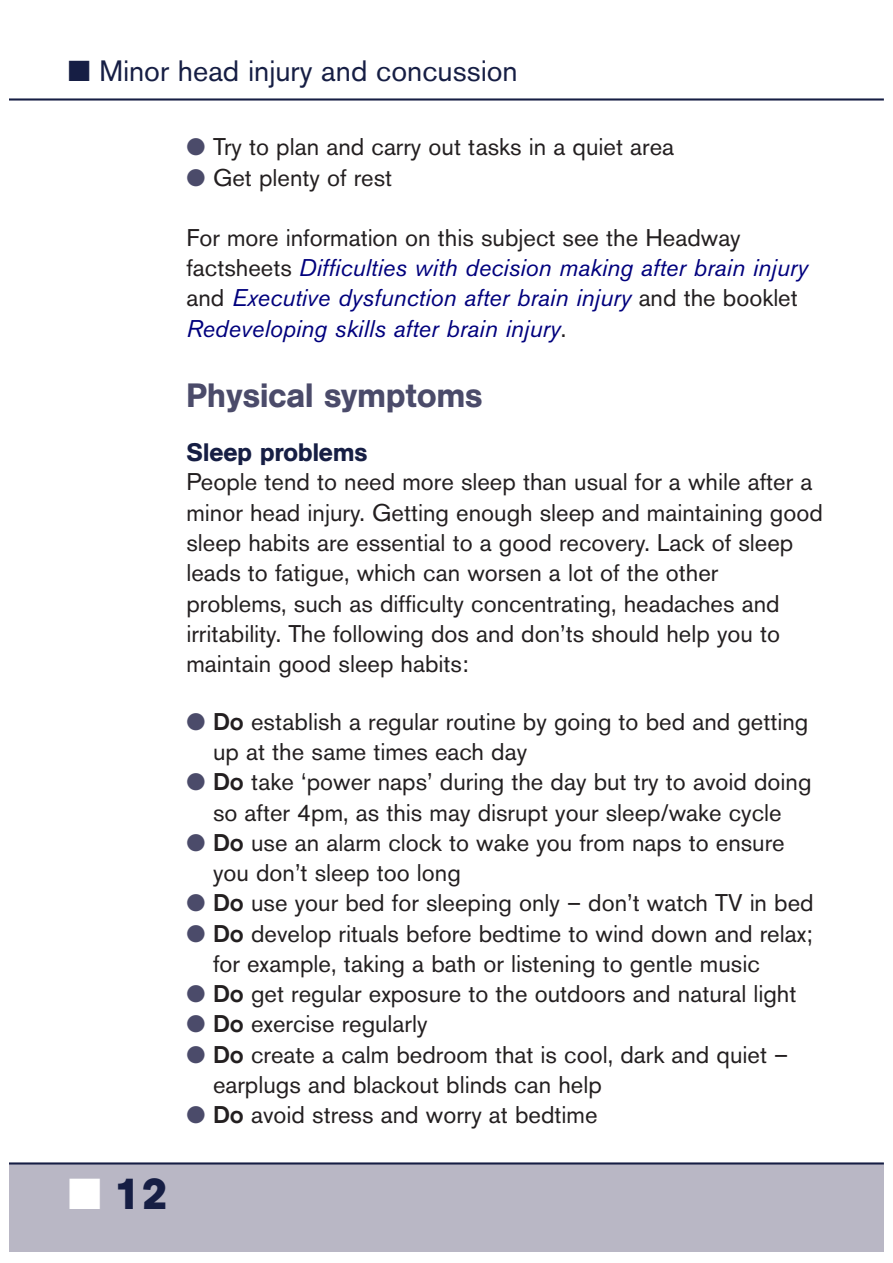
<style>
.page{position:relative;width:893px;height:1263px;background:#fff}
.page>*{position:absolute;margin:0;border:0;box-sizing:border-box;transform-origin:0 0}
.t1{font:700 43.8px "AG Book BQ";color:#161e44}
.t2{font:500 33.3px "AG Book BQ";color:#4b4b6a}
.t3{font:29.25px "Akzidenz Grotesk BE";color:#161e44}
.t4{font:500 25.05px "AG Book BQ";color:#161e44}
.t5{font:24px/30.3px "Akzidenz Grotesk BE";color:#231f20}
.t6{font:italic 24px/30.3px "Akzidenz Grotesk BE";color:#00007d}
.s1{color:#4b4b6a}
.s2{font-style:normal;color:#231f20}
.s3{color:#fff}
.s4{font-weight:500}
</style>
<div class="page">
<div style="left:9px;top:1163px;width:875px;height:89px;background:#b9b7c5"></div>
<hr style="left:9px;top:98px;width:875px;height:3px;background:#161e44">
<hr style="left:9px;top:1162px;width:875px;height:2px;background:#161e44">
<p class="t3" style="left:68px;top:60px;width:451px">■ Minor head injury and concussion</p>
<p class="t5" style="left:186px;top:134px;width:489px"><span class="s1">●</span> Try to plan and carry out tasks in a quiet area</p>
<p class="t5" style="left:186px;top:165px;width:207px"><span class="s1">●</span> Get plenty of rest</p>
<p class="t6" style="left:186px;top:225px;width:623px"><span class="s2">For more information on this subject see the Headway factsheets</span> Difficulties with decision making after brain injury <span class="s2">and</span> Executive dysfunction after brain injury <span class="s2">and the booklet </span>Redeveloping skills after brain injury<span class="s2">.</span></p>
<h1 class="t1" style="left:68px;top:1178px;width:101px"><span class="s3">■</span> 12</h1>
<h2 class="t2" style="left:186px;top:383px;width:298px">Physical symptoms</h2>
<p class="t4" style="left:186px;top:443px;width:182px">Sleep problems</p>
<p class="t5" style="left:186px;top:469px;width:638px">People tend to need more sleep than usual for a while after a minor head injury. Getting enough sleep and maintaining good sleep habits are essential to a good recovery. Lack of sleep leads to fatigue, which can worsen a lot of the other problems, such as difficulty concentrating, headaches and irritability. The following dos and don’ts should help you to maintain good sleep habits:</p>
<p class="t5" style="left:213px;top:709px;width:597px;text-indent:-27px"><span class="s1">●</span> <span class="s4">Do</span> establish a regular routine by going to bed and getting up at the same times each day</p>
<p class="t5" style="left:186px;top:769px;width:627px;text-align:center"><span class="s1">●</span> <span class="s4">Do</span> take ‘power naps’ during the day but try to avoid doing so after 4pm, as this may disrupt your sleep/wake cycle</p>
<p class="t5" style="left:213px;top:830px;width:573px;text-indent:-27px"><span class="s1">●</span> <span class="s4">Do</span> use an alarm clock to wake you from naps to ensure you don’t sleep too long</p>
<p class="t5" style="left:186px;top:890px;width:629px"><span class="s1">●</span> <span class="s4">Do</span> use your bed for sleeping only – don’t watch TV in bed</p>
<p class="t5" style="left:213px;top:921px;width:601px;text-indent:-27px"><span class="s1">●</span> <span class="s4">Do</span> develop rituals before bedtime to wind down and relax; for example, taking a bath or listening to gentle music</p>
<p class="t5" style="left:186px;top:981px;width:612px"><span class="s1">●</span> <span class="s4">Do</span> get regular exposure to the outdoors and natural light</p>
<p class="t5" style="left:186px;top:1011px;width:243px"><span class="s1">●</span> <span class="s4">Do</span> exercise regularly</p>
<p class="t5" style="left:213px;top:1041px;width:577px;text-indent:-27px"><span class="s1">●</span> <span class="s4">Do</span> create a calm bedroom that is cool, dark and quiet – earplugs and blackout blinds can help</p>
<p class="t5" style="left:186px;top:1102px;width:413px"><span class="s1">●</span> <span class="s4">Do</span> avoid stress and worry at bedtime</p>
</div>
